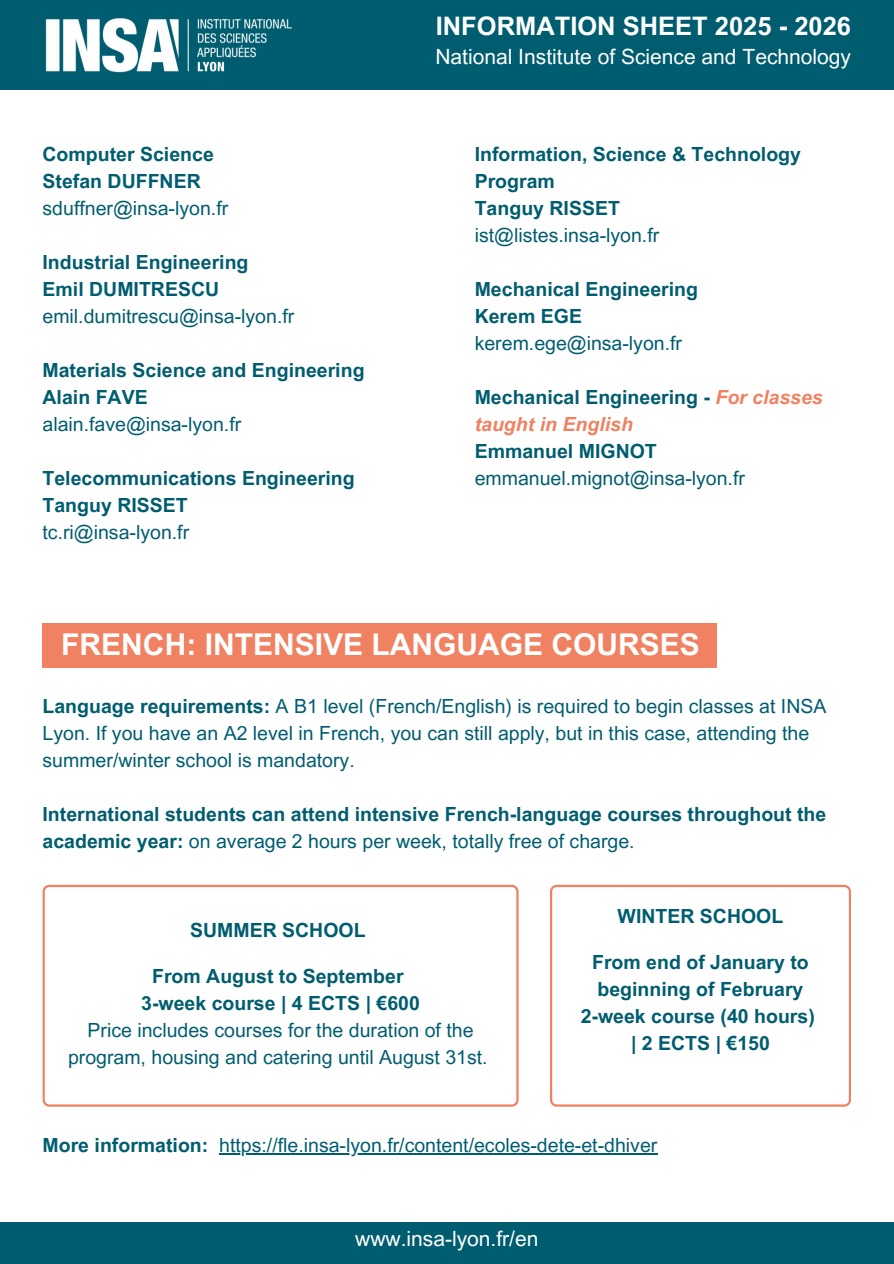
<style>
.page{position:relative;width:894px;height:1264px;background:#fff}
.page>*{position:absolute;margin:0;border:0;box-sizing:border-box;transform-origin:0 0}
.t1{font:700 30px "Arial MT Pro";color:#fff}
.t2{font:700 25.5px "Arial MT Pro";color:#fff}
.t3{font:21px "Arial MT Pro";color:#fff}
.t4{font:700 19.5px/27px "Arial MT Pro";color:#005d70}
.t5{font:19.5px/27px "Arial MT Pro";color:#005d70}
.t6{font:italic 700 19.5px/27px "Arial MT Pro";color:#f08262}
.s1{font-style:normal;color:#005d70}
.s2{font-weight:700}
.s3{font-weight:400}
</style>
<div class="page">
<div style="left:0;top:0;width:893px;height:89px;background:#005d70"></div>
<img style="left:45px;top:18px;width:247px;height:55px">
<div style="left:0;top:1221px;width:893px;height:42px;background:#005d70"></div>
<svg style="left:43px;top:884px;width:475px;height:222px"></svg>
<svg style="left:550px;top:884px;width:300px;height:222px"></svg>
<div style="left:43px;top:622px;width:674px;height:45px;background:#f08262"></div>
<hr style="left:219px;top:1153px;width:438px;height:1px;background:#005d70">
<p class="t4" style="left:43px;top:143px;width:173px">Computer Science</p>
<p class="t4" style="left:43px;top:170px;width:160px">Stefan DUFFNER</p>
<p class="t5" style="left:43px;top:197px;width:187px">sduffner@insa-lyon.fr</p>
<p class="t4" style="left:43px;top:251px;width:207px">Industrial Engineering</p>
<p class="t4" style="left:43px;top:278px;width:178px">Emil DUMITRESCU</p>
<p class="t5" style="left:43px;top:305px;width:253px">emil.dumitrescu@insa-lyon.fr</p>
<p class="t4" style="left:43px;top:359px;width:323px">Materials Science and Engineering</p>
<p class="t4" style="left:43px;top:386px;width:107px">Alain FAVE</p>
<p class="t5" style="left:43px;top:413px;width:200px">alain.fave@insa-lyon.fr</p>
<p class="t4" style="left:43px;top:467px;width:313px">Telecommunications Engineering</p>
<p class="t4" style="left:43px;top:494px;width:147px">Tanguy RISSET</p>
<p class="t5" style="left:43px;top:521px;width:148px">tc.ri@insa-lyon.fr</p>
<p class="t2" style="left:435px;top:16px;width:417px">INFORMATION SHEET 2025 - 2026</p>
<h2 class="t3" style="left:435px;top:49px;width:417px">National Institute of Science and Technology</h2>
<p class="t4" style="left:474px;top:143px;width:328px">Information, Science &amp; Technology<br>Program</p>
<p class="t4" style="left:474px;top:197px;width:147px">Tanguy RISSET</p>
<p class="t5" style="left:474px;top:224px;width:186px">ist@listes.insa-lyon.fr</p>
<p class="t4" style="left:474px;top:278px;width:225px">Mechanical Engineering</p>
<p class="t4" style="left:474px;top:305px;width:109px">Kerem EGE</p>
<p class="t5" style="left:474px;top:332px;width:209px">kerem.ege@insa-lyon.fr</p>
<p class="t6" style="left:474px;top:386px;width:349px"><span class="s1">Mechanical Engineering -</span> For classes taught in English</p>
<p class="t4" style="left:474px;top:440px;width:183px">Emmanuel MIGNOT</p>
<p class="t5" style="left:474px;top:467px;width:272px">emmanuel.mignot@insa-lyon.fr</p>
<h4 class="t1" style="left:61px;top:633px;width:640px">FRENCH: INTENSIVE LANGUAGE COURSES</h4>
<h1 class="t5" style="left:43px;top:695px;width:785px"><span class="s2">Language requirements:</span> A B1 level (French/English) is required to begin classes at INSA<br>Lyon. If you have an A2 level in French, you can still apply, but in this case, attending the summer/winter school is mandatory.</h1>
<p class="t4" style="left:43px;top:803px;width:785px">International students can attend intensive French-language courses throughout the academic year: <span class="s3">on average 2 hours per week, totally free of charge.</span></p>
<p class="t4" style="left:190px;top:918px;width:177px">SUMMER SCHOOL</p>
<h3 class="t4" style="left:152px;top:964px;width:253px">From August to September</h3>
<p class="t4" style="left:141px;top:991px;width:280px">3-week course | 4 ECTS | €600</p>
<p class="t5" style="left:68px;top:1018px;width:421px;text-align:center">Price includes courses for the duration of the program, housing and catering until August 31st.</p>
<p class="t4" style="left:617px;top:905px;width:167px">WINTER SCHOOL</p>
<h3 class="t4" style="left:580px;top:951px;width:236px;text-align:center">From end of January to beginning of February<br>2-week course (40 hours) | 2 ECTS | €150</h3>
<p class="t4" style="left:43px;top:1134px;width:167px">More information:</p>
<p class="t5" style="left:219px;top:1134px;width:439px">https://fle.insa-lyon.fr/content/ecoles-dete-et-dhiver</p>
<p class="t3" style="left:355px;top:1230px;width:185px">www.insa-lyon.fr/en</p>
</div>
